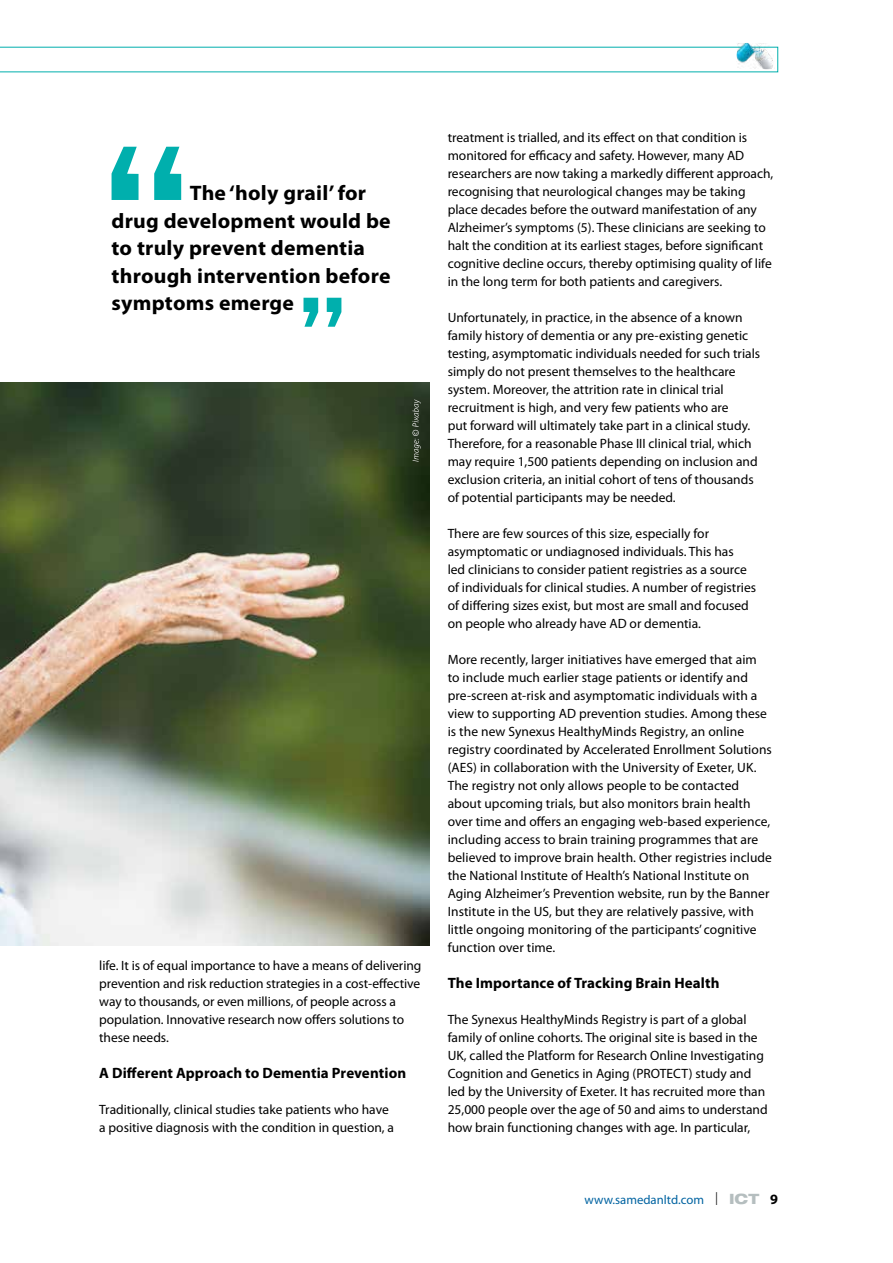
<style>
.page{position:relative;width:893px;height:1263px;background:#fff}
.page>*{position:absolute;margin:0;border:0;box-sizing:border-box;transform-origin:0 0}
.t1{font:700 21px/27.6px "Myriad Pro";letter-spacing:.01em;color:#000}
.t2{font:700 15px "Myriad Pro";letter-spacing:.005em;color:#000}
.t3{font:13.5px/18px "Myriad Pro";color:#000}
.t4{font:12.75px "Myriad Pro";color:#0063a1}
.t5{font:italic 300 8.25px "Aller";color:#fff}
.s1{font-family:"Helvetica Neue LT Std";font-weight:100;font-size:18px;color:#000}
.s2{font-family:"Helvetica Neue LT Std";font-weight:800;font-stretch:expanded;font-size:14.25px;color:#b5bebf}
.s3{font-weight:700;font-size:14.25px;color:#000}
</style>
<div class="page">
<svg style="left:0;top:47px;width:778px;height:25px"></svg>
<svg style="left:154px;top:147px;width:27px;height:53px"></svg>
<svg style="left:112px;top:147px;width:27px;height:53px"></svg>
<svg style="left:303px;top:298px;width:15px;height:29px"></svg>
<svg style="left:327px;top:298px;width:14px;height:29px"></svg>
<img style="left:0;top:383px;width:430px;height:562px">
<img style="left:736px;top:43px;width:39px;height:26px">
<h1 class="t1" style="left:112px;top:179px;width:281px;text-indent:78px">The ‘holy grail’ for drug development would be to truly prevent dementia through intervention before symptoms emerge</h1>
<p class="t5" style="left:411px;top:462px;width:64px;rotate:-90deg">Image: © Pixabay</p>
<p class="t3" style="left:99px;top:957px;width:324px">life. It is of equal importance to have a means of delivering prevention and risk reduction strategies in a cost-effective way to thousands, or even millions, of people across a population. Innovative research now offers solutions to these needs.</p>
<p class="t2" style="left:99px;top:1065px;width:309px">A Different Approach to Dementia Prevention</p>
<p class="t3" style="left:99px;top:1101px;width:296px">Traditionally, clinical studies take patients who have a positive diagnosis with the condition in question, a</p>
<p class="t3" style="left:448px;top:129px;width:327px">treatment is trialled, and its effect on that condition is monitored for efficacy and safety. However, many AD researchers are now taking a markedly different approach, recognising that neurological changes may be taking place decades before the outward manifestation of any Alzheimer’s symptoms (5). These clinicians are seeking to halt the condition at its earliest stages, before significant cognitive decline occurs, thereby optimising quality of life in the long term for both patients and caregivers.</p>
<p class="t3" style="left:448px;top:309px;width:314px">Unfortunately, in practice, in the absence of a known family history of dementia or any pre-existing genetic testing, asymptomatic individuals needed for such trials simply do not present themselves to the healthcare system. Moreover, the attrition rate in clinical trial recruitment is high, and very few patients who are<br>put forward will ultimately take part in a clinical study.<br>Therefore, for a reasonable Phase III clinical trial, which may require 1,500 patients depending on inclusion and exclusion criteria, an initial cohort of tens of thousands of potential participants may be needed.</p>
<p class="t3" style="left:448px;top:525px;width:310px">There are few sources of this size, especially for asymptomatic or undiagnosed individuals. This has<br>led clinicians to consider patient registries as a source of individuals for clinical studies. A number of registries of differing sizes exist, but most are small and focused on people who already have AD or dementia.</p>
<p class="t3" style="left:448px;top:651px;width:326px">More recently, larger initiatives have emerged that aim to include much earlier stage patients or identify and pre-screen at-risk and asymptomatic individuals with a view to supporting AD prevention studies. Among these is the new Synexus HealthyMinds Registry, an online registry coordinated by Accelerated Enrollment Solutions (AES) in collaboration with the University of Exeter, UK.<br>The registry not only allows people to be contacted about upcoming trials, but also monitors brain health over time and offers an engaging web-based experience, including access to brain training programmes that are believed to improve brain health. Other registries include the National Institute of Health’s National Institute on Aging Alzheimer’s Prevention website, run by the Banner Institute in the US, but they are relatively passive, with little ongoing monitoring of the participants’ cognitive function over time.</p>
<p class="t2" style="left:448px;top:975px;width:273px">The Importance of Tracking Brain Health</p>
<p class="t3" style="left:448px;top:1011px;width:321px">The Synexus HealthyMinds Registry is part of a global family of online cohorts. The original site is based in the UK, called the Platform for Research Online Investigating Cognition and Genetics in Aging (PROTECT) study and led by the University of Exeter. It has recruited more than 25,000 people over the age of 50 and aims to understand how brain functioning changes with age. In particular,</p>
<p class="t4" style="left:585px;top:1192px;width:195px">www.samedanltd.com <span class="s1">l</span> <span class="s2">ICT</span> <span class="s3">9</span></p>
</div>
